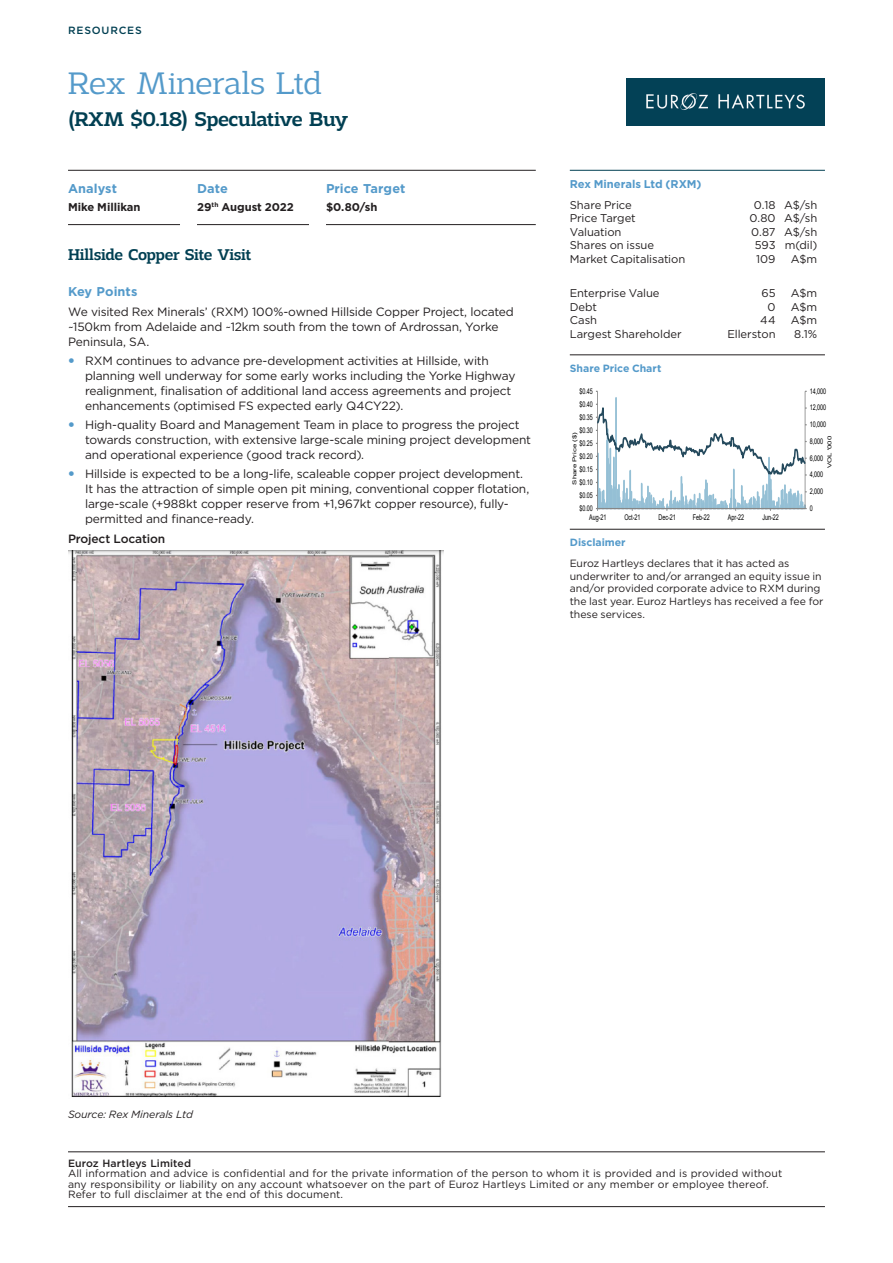
<style>
.page{position:relative;width:893px;height:1263px;background:#fff}
.page>*{position:absolute;margin:0;border:0;box-sizing:border-box;transform-origin:0 0}
.t1{font:300 33px "Adria Slab";letter-spacing:-.01em;color:#549aca}
.t2{font:500 21px "Adria Slab";letter-spacing:-.025em;color:#013f52}
.t3{font:500 16.5px "Adria Slab";letter-spacing:-.025em;color:#013f52}
.t4{font:700 12.75px "Gotham";letter-spacing:.005em;color:#549aca}
.t5{font:12px/15px "Gotham";letter-spacing:-.015em;color:#231f20}
.t6{font:500 12px "Gotham";letter-spacing:-.015em;color:#231f20}
.t7{font:11.25px "Gotham";letter-spacing:-.005em;color:#231f20}
.t8{font:700 11.25px "Gotham";letter-spacing:-.005em;color:#231f20}
.t9{font:700 11.25px "Gotham";letter-spacing:-.005em;color:#549aca}
.t10{font:10.5px/12.6px "Gotham";color:#231f20}
.t11{font:700 10.5px "Gotham";color:#549aca}
.t12{font:italic 10.5px "Gotham";letter-spacing:-.015em;color:#231f20}
.t13{font:500 10.5px "Gotham";letter-spacing:.01em;color:#231f20}
.t14{font:500 10.5px "Gotham";letter-spacing:.08em;color:#013f52}
.t15{font:7.8px "Arial";letter-spacing:-.005em;color:#000;scale:.69 1}
.t16{font:5.4px "Arial";color:#000;scale:1.44 1}
</style>
<div class="page">
<img style="left:627px;top:78px;width:198px;height:48px">
<hr style="left:68px;top:1151px;width:757px;height:1px;background:#231f20">
<hr style="left:68px;top:1206px;width:757px;height:1px;background:#231f20">
<hr style="left:570px;top:170px;width:255px;height:1px;background:#013f52">
<hr style="left:570px;top:355px;width:255px;height:1px;background:#231f20">
<hr style="left:570px;top:529px;width:255px;height:1px;background:#231f20">
<svg style="left:596px;top:391px;width:211px;height:120px"></svg>
<hr style="left:68px;top:224px;width:112px;height:1px;background:#231f20">
<hr style="left:197px;top:224px;width:112px;height:1px;background:#231f20">
<hr style="left:326px;top:224px;width:210px;height:1px;background:#231f20">
<hr style="left:68px;top:170px;width:112px;height:1px;background:#231f20">
<svg style="left:180px;top:170px;width:17px;height:1px"></svg>
<hr style="left:197px;top:170px;width:112px;height:1px;background:#231f20">
<svg style="left:309px;top:170px;width:17px;height:1px"></svg>
<hr style="left:326px;top:170px;width:210px;height:1px;background:#231f20">
<img style="left:68px;top:550px;width:375px;height:548px">
<p class="t14" style="left:68px;top:23px;width:75px">RESOURCES</p>
<h1 class="t1" style="left:68px;top:64px;width:255px">Rex Minerals Ltd</h1>
<h2 class="t2" style="left:68px;top:106px;width:282px">(RXM $0.18) Speculative Buy</h2>
<p class="t4" style="left:68px;top:180px;width:51px">Analyst</p>
<p class="t4" style="left:197px;top:180px;width:32px">Date</p>
<p class="t4" style="left:326px;top:180px;width:81px">Price Target</p>
<p class="t8" style="left:68px;top:199px;width:74px">Mike Millikan</p>
<p class="t8" style="left:197px;top:199px;width:98px">29<sup>th</sup> August 2022</p>
<p class="t8" style="left:326px;top:199px;width:53px">$0.80/sh</p>
<h3 class="t3" style="left:68px;top:245px;width:185px">Hillside Copper Site Visit</h3>
<p class="t4" style="left:68px;top:283px;width:71px">Key Points</p>
<p class="t5" style="left:68px;top:304px;width:447px">We visited Rex Minerals’ (RXM) 100%-owned Hillside Copper Project, located ~150km from Adelaide and ~12km south from the town of Ardrossan, Yorke<br>Peninsula, SA.</p>
<p class="t5" style="left:85px;top:353px;width:432px">RXM continues to advance pre-development activities at Hillside, with planning well underway for some early works including the Yorke Highway realignment, finalisation of additional land access agreements and project enhancements (optimised FS expected early Q4CY22).</p>
<p class="t5" style="left:85px;top:417px;width:447px">High-quality Board and Management Team in place to progress the project towards construction, with extensive large-scale mining project development and operational experience (good track record).</p>
<p class="t5" style="left:85px;top:466px;width:446px">Hillside is expected to be a long-life, scaleable copper project development.<br>It has the attraction of simple open pit mining, conventional copper flotation, large-scale (+988kt copper reserve from +1,967kt copper resource), fully&shy;permitted and finance-ready.</p>
<p class="t6" style="left:68px;top:531px;width:99px">Project Location</p>
<p class="t9" style="left:570px;top:176px;width:133px">Rex Minerals Ltd (RXM)</p>
<p class="t7" style="left:570px;top:198px;width:63px">Share Price</p>
<p class="t7" style="left:754px;top:198px;width:65px">0.18 A$/sh</p>
<p class="t7" style="left:570px;top:211px;width:67px">Price Target</p>
<p class="t7" style="left:749px;top:211px;width:69px">0.80 A$/sh</p>
<p class="t7" style="left:570px;top:225px;width:53px">Valuation</p>
<p class="t7" style="left:751px;top:225px;width:68px">0.87 A$/sh</p>
<p class="t7" style="left:570px;top:238px;width:86px">Shares on issue</p>
<p class="t7" style="left:755px;top:238px;width:64px">593 m(dil)</p>
<p class="t7" style="left:570px;top:252px;width:117px">Market Capitalisation</p>
<p class="t7" style="left:756px;top:252px;width:21px">109</p>
<p class="t7" style="left:791px;top:252px;width:28px">A$m</p>
<p class="t7" style="left:570px;top:286px;width:91px">Enterprise Value</p>
<p class="t7" style="left:761px;top:286px;width:16px">65</p>
<p class="t7" style="left:791px;top:286px;width:28px">A$m</p>
<p class="t7" style="left:570px;top:300px;width:29px">Debt</p>
<p class="t7" style="left:767px;top:300px;width:10px">0</p>
<p class="t7" style="left:791px;top:300px;width:28px">A$m</p>
<p class="t7" style="left:570px;top:313px;width:29px">Cash</p>
<p class="t7" style="left:760px;top:313px;width:17px">44</p>
<p class="t7" style="left:791px;top:313px;width:28px">A$m</p>
<p class="t7" style="left:570px;top:327px;width:113px">Largest Shareholder</p>
<p class="t7" style="left:727px;top:327px;width:50px">Ellerston</p>
<p class="t7" style="left:794px;top:327px;width:25px">8.1%</p>
<p class="t11" style="left:570px;top:361px;width:93px">Share Price Chart</p>
<p class="t15" style="left:579px;top:386px;width:21px">$0.45</p>
<p class="t15" style="left:579px;top:399px;width:21px">$0.40</p>
<p class="t15" style="left:579px;top:412px;width:21px">$0.35</p>
<p class="t15" style="left:579px;top:425px;width:21px">$0.30</p>
<p class="t16" style="left:571px;top:485px;width:38px;rotate:-90deg">Share Price ($)</p>
<p class="t15" style="left:579px;top:438px;width:21px">$0.25</p>
<p class="t15" style="left:579px;top:451px;width:21px">$0.20</p>
<p class="t15" style="left:579px;top:464px;width:21px">$0.15</p>
<p class="t15" style="left:579px;top:477px;width:21px">$0.10</p>
<p class="t15" style="left:579px;top:490px;width:21px">$0.05</p>
<p class="t15" style="left:579px;top:503px;width:21px">$0.00</p>
<p class="t15" style="left:589px;top:512px;width:27px">Aug-21</p>
<p class="t15" style="left:624px;top:512px;width:25px">Oct-21</p>
<p class="t15" style="left:658px;top:512px;width:27px">Dec-21</p>
<p class="t15" style="left:693px;top:512px;width:26px">Feb-22</p>
<p class="t15" style="left:728px;top:512px;width:25px">Apr-22</p>
<p class="t15" style="left:762px;top:512px;width:26px">Jun-22</p>
<p class="t15" style="left:810px;top:386px;width:26px">14,000</p>
<p class="t15" style="left:810px;top:402px;width:26px">12,000</p>
<p class="t15" style="left:810px;top:419px;width:26px">10,000</p>
<p class="t16" style="left:826px;top:468px;width:24px;rotate:-90deg">VOL '000</p>
<p class="t15" style="left:810px;top:436px;width:21px">8,000</p>
<p class="t15" style="left:810px;top:453px;width:21px">6,000</p>
<p class="t15" style="left:810px;top:469px;width:21px">4,000</p>
<p class="t15" style="left:810px;top:486px;width:21px">2,000</p>
<p class="t15" style="left:810px;top:503px;width:6px">0</p>
<p class="t11" style="left:570px;top:535px;width:57px">Disclaimer</p>
<p class="t10" style="left:570px;top:557px;width:255px">Euroz Hartleys declares that it has acted as underwriter to and/or arranged an equity issue in and/or provided corporate advice to RXM during the last year. Euroz Hartleys has received a fee for these services.</p>
<p class="t12" style="left:68px;top:1107px;width:126px">Source: Rex Minerals Ltd</p>
<p class="t13" style="left:68px;top:1156px;width:125px">Euroz Hartleys Limited</p>
<p class="t10" style="left:68px;top:1168px;width:716px;line-height:10.5px">All information and advice is confidential and for the private information of the person to whom it is provided and is provided without any responsibility or liability on any account whatsoever on the part of Euroz Hartleys Limited or any member or employee thereof.<br>Refer to full disclaimer at the end of this document.</p>
</div>
